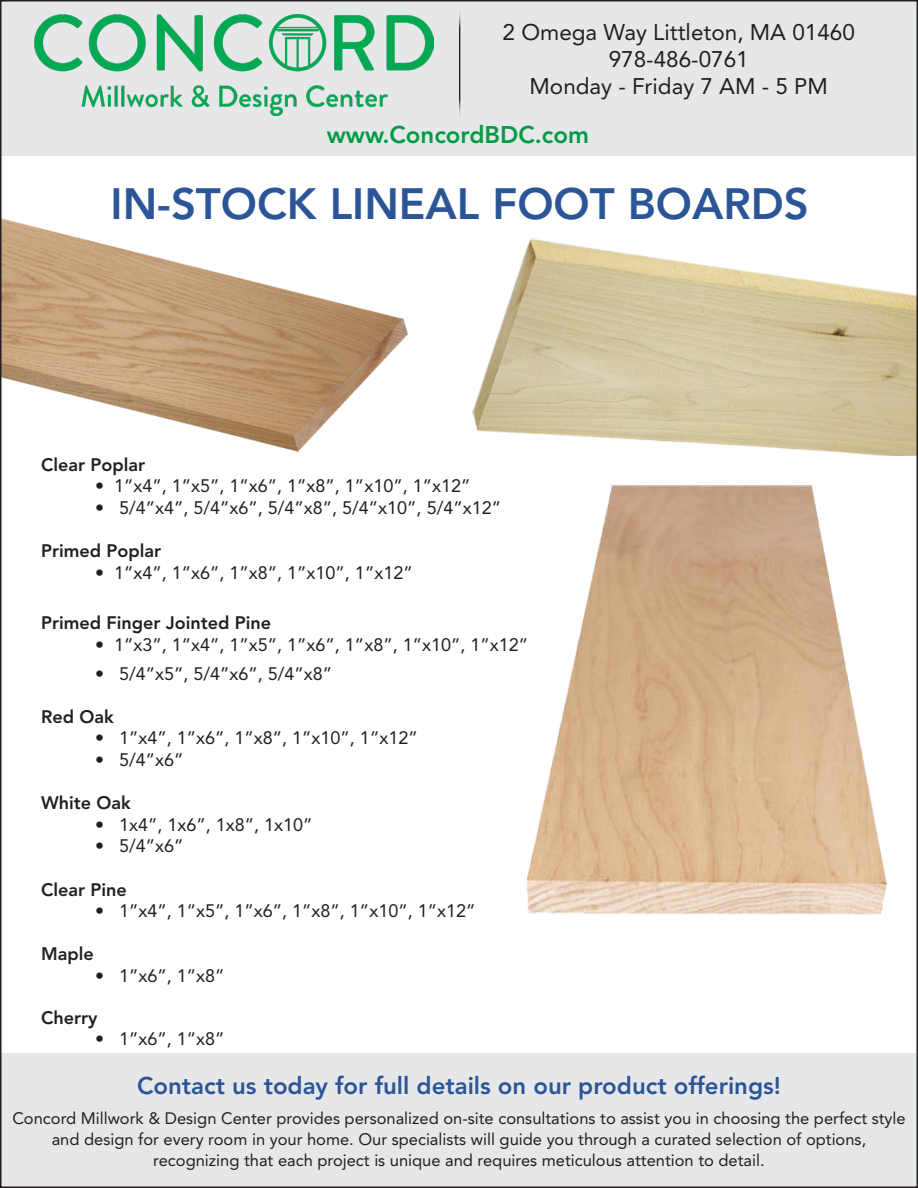
<style>
.page{position:relative;width:918px;height:1188px;background:#fff}
.page>*{position:absolute;margin:0;border:0;box-sizing:border-box;transform-origin:0 0}
.t1{font:800 43.5px "Avenir LT Std";color:#2c5597}
.t2{font:800 24px "Avenir LT Std";color:#2c5597}
.t3{font:800 24px "Avenir LT Std";color:#009a44}
.t4{font:22.5px "Avenir LT Std";color:#231f20}
.t5{font:18px "Avenir LT Std";color:#231f20}
.t6{font:800 18px "Avenir LT Std";color:#231f20}
.t7{font:16.5px/21px "Avenir LT Std";color:#231f20;text-align:center}
</style>
<div class="page">
<img style="left:3px;top:218px;width:406px;height:234px">
<img style="left:472px;top:238px;width:443px;height:194px">
<img style="left:489px;top:429px;width:426px;height:486px">
<div style="left:2px;top:2px;width:914px;height:154px;background:#e6e7e9"></div>
<img style="left:35px;top:14px;width:399px;height:102px">
<hr style="left:459px;top:8px;width:1px;height:111px;background:#231f20">
<div style="left:2px;top:1053px;width:914px;height:135px;background:#e6e7e9"></div>
<p class="t4" style="left:503px;top:19px;width:354px">2 Omega Way Littleton, MA 01460</p>
<p class="t4" style="left:609px;top:46px;width:142px">978-486-0761</p>
<p class="t4" style="left:530px;top:73px;width:300px">Monday - Friday 7 AM - 5 PM</p>
<p class="t3" style="left:327px;top:121px;width:264px">www.ConcordBDC.com</p>
<p class="t1" style="left:111px;top:178px;width:700px">IN-STOCK LINEAL FOOT BOARDS</p>
<p class="t6" style="left:41px;top:454px;width:106px">Clear Poplar</p>
<p class="t5" style="left:95px;top:476px;width:377px">• 1”x4”, 1”x5”, 1”x6”, 1”x8”, 1”x10”, 1”x12”</p>
<p class="t5" style="left:95px;top:497px;width:407px">• 5/4”x4”, 5/4”x6”, 5/4”x8”, 5/4”x10”, 5/4”x12”</p>
<p class="t6" style="left:41px;top:540px;width:122px">Primed Poplar</p>
<p class="t5" style="left:95px;top:562px;width:319px">• 1”x4”, 1”x6”, 1”x8”, 1”x10”, 1”x12”</p>
<p class="t6" style="left:41px;top:612px;width:232px">Primed Finger Jointed Pine</p>
<p class="t5" style="left:95px;top:634px;width:434px">• 1”x3”, 1”x4”, 1”x5”, 1”x6”, 1”x8”, 1”x10”, 1”x12”</p>
<p class="t5" style="left:95px;top:663px;width:239px">• 5/4”x5”, 5/4”x6”, 5/4”x8”</p>
<p class="t6" style="left:41px;top:706px;width:74px">Red Oak</p>
<p class="t5" style="left:95px;top:728px;width:324px">• 1”x4”, 1”x6”, 1”x8”, 1”x10”, 1”x12”</p>
<p class="t5" style="left:95px;top:749px;width:90px">• 5/4”x6”</p>
<p class="t6" style="left:41px;top:792px;width:91px">White Oak</p>
<p class="t5" style="left:95px;top:814px;width:219px">• 1x4”, 1x6”, 1x8”, 1x10”</p>
<p class="t5" style="left:95px;top:836px;width:90px">• 5/4”x6”</p>
<p class="t6" style="left:41px;top:879px;width:87px">Clear Pine</p>
<p class="t5" style="left:95px;top:901px;width:382px">• 1”x4”, 1”x5”, 1”x6”, 1”x8”, 1”x10”, 1”x12”</p>
<p class="t6" style="left:41px;top:944px;width:54px">Maple</p>
<p class="t5" style="left:95px;top:965px;width:131px">• 1”x6”, 1”x8”</p>
<p class="t6" style="left:41px;top:1007px;width:58px">Cherry</p>
<p class="t5" style="left:95px;top:1029px;width:131px">• 1”x6”, 1”x8”</p>
<p class="t2" style="left:137px;top:1071px;width:645px">Contact us today for full details on our product offerings!</p>
<p class="t7" style="left:12px;top:1108px;width:895px">Concord Millwork &amp; Design Center provides personalized on-site consultations to assist you in choosing the perfect style and design for every room in your home. Our specialists will guide you through a curated selection of options,</p>
<p class="t7" style="left:153px;top:1150px;width:613px">recognizing that each project is unique and requires meticulous attention to detail.</p>
</div>
